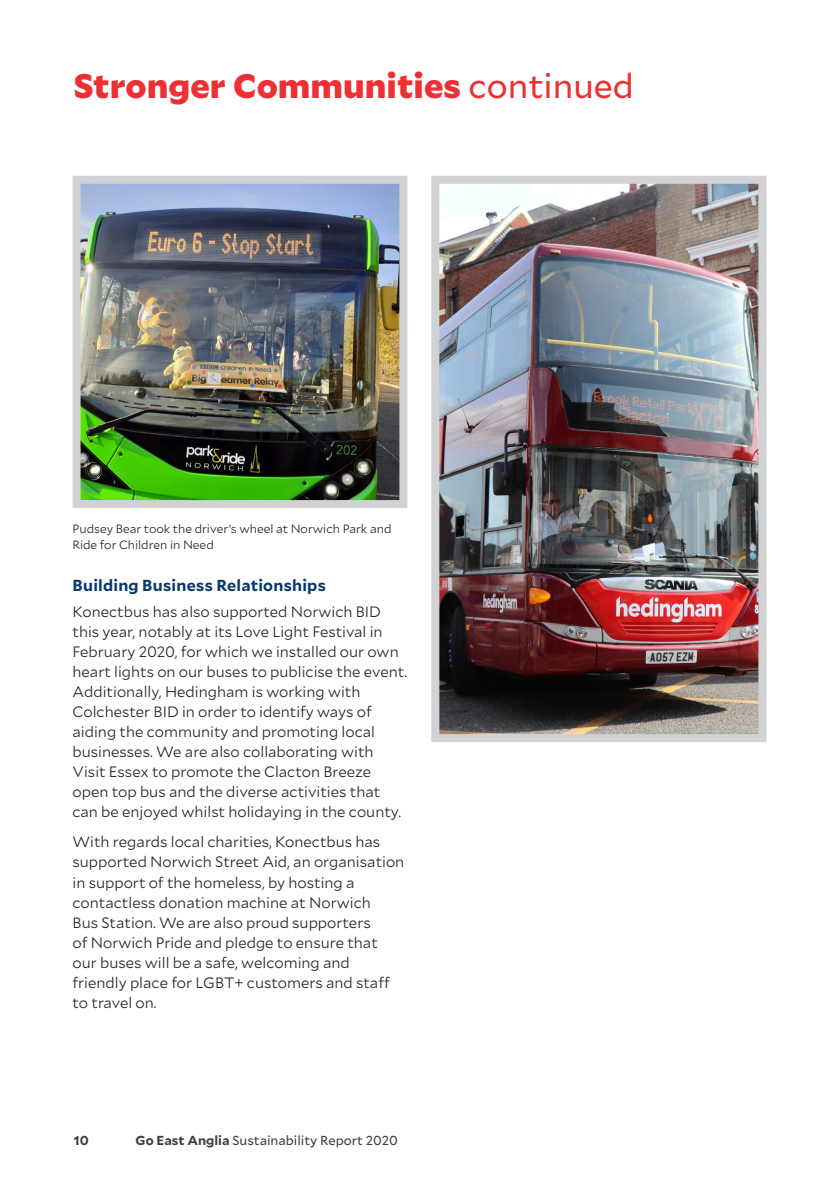
<style>
.page{position:relative;width:840px;height:1191px;background:#fff}
.page>*{position:absolute;margin:0;border:0;box-sizing:border-box;transform-origin:0 0}
.Page_heading{font:900 34px "Mallory";color:#ee3034}
.Subhead_2{font:700 16px "Mallory";letter-spacing:.015em;color:#08396b}
.Body_Text{font:300 15px/20px "Mallory";color:#231f20}
.t1{font:13px "Mallory";color:#3e3e3f}
.t2{font:700 13px "Mallory";color:#3e3e3f}
.Small_Body_Text{font:300 12px/16px "Mallory";color:#231f20}
.s1{font-weight:400}
.s2{font-weight:700}
</style>
<div class="page">
<img style="left:440px;top:185px;width:317px;height:548px">
<div style="left:431px;top:176px;width:335px;height:566px;border:8px solid #d1d2d4"></div>
<img style="left:81px;top:185px;width:317px;height:314px">
<div style="left:72px;top:176px;width:335px;height:332px;border:8px solid #d1d2d4"></div>
<p class="Page_heading" style="left:74px;top:59px;width:561px">Stronger Communities <span class="s1">continued</span></p>
<p class="Small_Body_Text" style="left:72px;top:520px;width:320px">Pudsey Bear took the driver’s wheel at Norwich Park and<br>Ride for Children in Need</p>
<p class="Subhead_2" style="left:72px;top:573px;width:255px">Building Business Relationships</p>
<p class="Body_Text" style="left:72px;top:601px;width:336px">Konectbus has also supported Norwich BID this year, notably at its Love Light Festival in February 2020, for which we installed our own heart lights on our buses to publicise the event.<br>Additionally, Hedingham is working with Colchester BID in order to identify ways of aiding the community and promoting local businesses. We are also collaborating with Visit Essex to promote the Clacton Breeze open top bus and the diverse activities that can be enjoyed whilst holidaying in the county.</p>
<p class="Body_Text" style="left:72px;top:831px;width:333px">With regards local charities, Konectbus has supported Norwich Street Aid, an organisation in support of the homeless, by hosting a contactless donation machine at Norwich<br>Bus Station. We are also proud supporters<br>of Norwich Pride and pledge to ensure that our buses will be a safe, welcoming and friendly place for LGBT+ customers and staff to travel on.</p>
<p class="t2" style="left:74px;top:1130px;width:16px">10</p>
<p class="t1" style="left:136px;top:1130px;width:264px"><span class="s2">Go East Anglia</span> Sustainability Report 2020</p>
</div>
